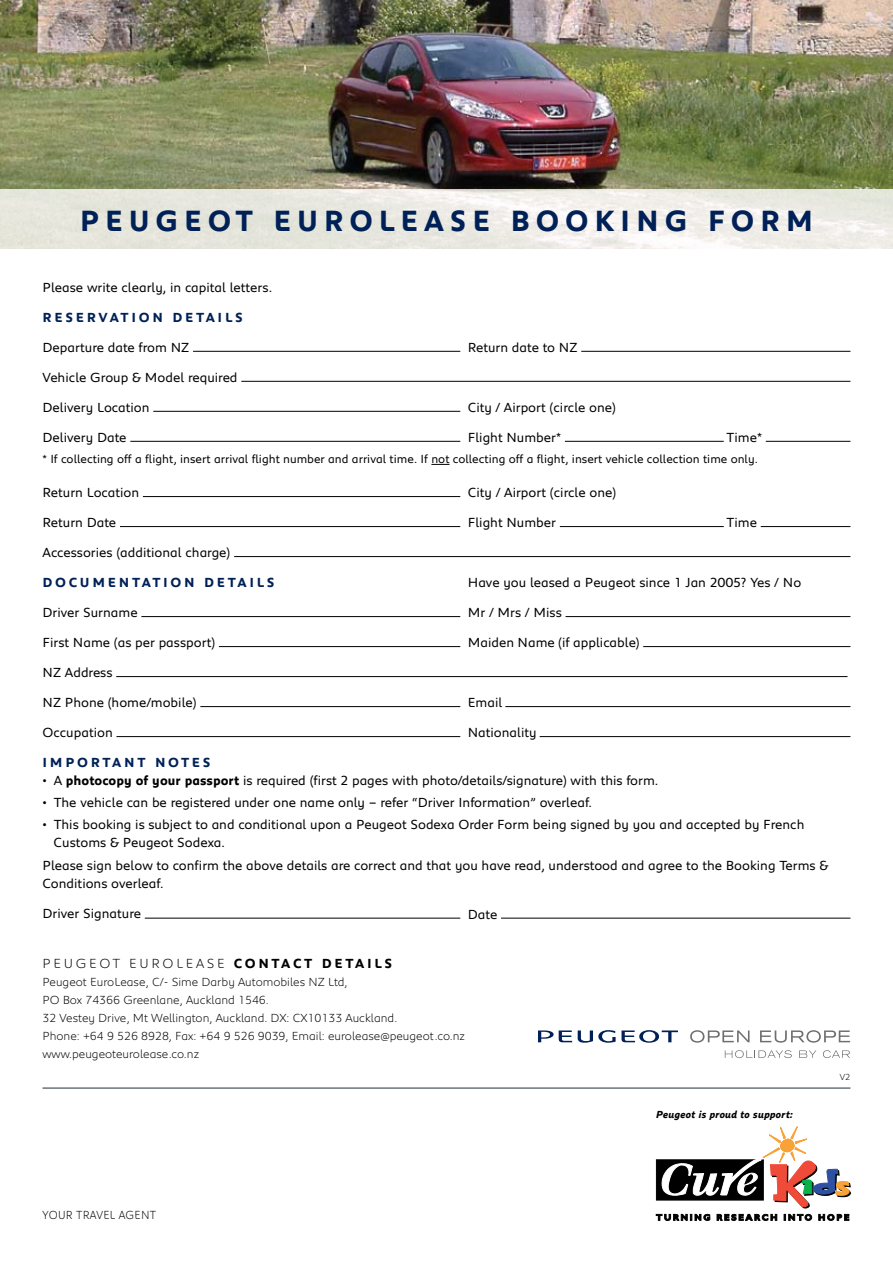
<style>
.page{position:relative;width:893px;height:1263px;background:#fff}
.page>*{position:absolute;margin:0;border:0;box-sizing:border-box;transform-origin:0 0}
.t1{font:700 30px "Peugeot";letter-spacing:.2em;color:#002157}
.t2{font:13.5px/18px "Peugeot";color:#000}
.t3{font:700 13.5px "Peugeot";letter-spacing:.2em;color:#002157}
.t4{font:300 13.5px "Peugeot";color:#000}
.t5{font:700 13.5px "Peugeot";letter-spacing:.2em;color:#000}
.t6{font:300 12px/18px "Peugeot";color:#000}
.t7{font:12px "Peugeot";color:#000}
.t8{font:300 12px "Peugeot";letter-spacing:.02em;color:#000;scale:.92 1}
.t9{font:italic 700 10.5px "Peugeot";color:#000}
.t10{font:300 9px "Peugeot";color:#000}
.s1{font-weight:700}
</style>
<div class="page">
<svg style="left:725px;top:1050px;width:67px;height:8px"></svg>
<svg style="left:799px;top:1050px;width:17px;height:8px"></svg>
<svg style="left:823px;top:1050px;width:27px;height:8px"></svg>
<svg style="left:538px;top:1030px;width:34px;height:12px"></svg>
<svg style="left:578px;top:1030px;width:100px;height:13px"></svg>
<svg style="left:690px;top:1030px;width:59px;height:13px"></svg>
<svg style="left:760px;top:1030px;width:90px;height:13px"></svg>
<img style="left:0;top:0;width:893px;height:189px">
<svg style="left:431px;top:464px;width:18px;height:1px"></svg>
<hr style="left:193px;top:351px;width:267px;height:1px;background:#000">
<hr style="left:581px;top:351px;width:269px;height:1px;background:#000">
<hr style="left:241px;top:381px;width:609px;height:1px;background:#000">
<hr style="left:153px;top:411px;width:307px;height:1px;background:#000">
<hr style="left:130px;top:441px;width:330px;height:1px;background:#000">
<hr style="left:565px;top:441px;width:159px;height:1px;background:#000">
<hr style="left:766px;top:441px;width:84px;height:1px;background:#000">
<hr style="left:143px;top:496px;width:317px;height:1px;background:#000">
<hr style="left:120px;top:526px;width:340px;height:1px;background:#000">
<hr style="left:560px;top:526px;width:164px;height:1px;background:#000">
<hr style="left:761px;top:526px;width:89px;height:1px;background:#000">
<hr style="left:234px;top:556px;width:616px;height:1px;background:#000">
<hr style="left:141px;top:616px;width:319px;height:1px;background:#000">
<hr style="left:566px;top:616px;width:284px;height:1px;background:#000">
<hr style="left:219px;top:646px;width:241px;height:1px;background:#000">
<hr style="left:643px;top:646px;width:207px;height:1px;background:#000">
<hr style="left:116px;top:676px;width:731px;height:1px;background:#000">
<hr style="left:200px;top:706px;width:260px;height:1px;background:#000">
<hr style="left:505px;top:706px;width:345px;height:1px;background:#000">
<hr style="left:116px;top:736px;width:344px;height:1px;background:#000">
<hr style="left:540px;top:736px;width:310px;height:1px;background:#000">
<hr style="left:145px;top:918px;width:315px;height:1px;background:#000">
<hr style="left:501px;top:918px;width:349px;height:1px;background:#000">
<svg style="left:0;top:189px;width:893px;height:60px;background:#ebeae3"></svg>
<hr style="left:43px;top:1087px;width:807px;height:2px;background:#68757c">
<svg style="left:655px;top:1126px;width:196px;height:95px"></svg>
<h1 class="t1" style="left:80px;top:200px;width:735px">PEUGEOT EUROLEASE BOOKING FORM</h1>
<p class="t2" style="left:43px;top:277px;width:231px">Please write clearly, in capital letters.</p>
<p class="t3" style="left:43px;top:308px;width:202px">RESERVATION DETAILS</p>
<p class="t2" style="left:43px;top:337px;width:148px">Departure date from NZ</p>
<p class="t2" style="left:468px;top:337px;width:111px">Return date to NZ</p>
<p class="t2" style="left:43px;top:367px;width:197px">Vehicle Group &amp; Model required</p>
<p class="t2" style="left:43px;top:397px;width:108px">Delivery Location</p>
<p class="t2" style="left:468px;top:397px;width:150px">City / Airport (circle one)</p>
<p class="t2" style="left:43px;top:427px;width:86px">Delivery Date</p>
<p class="t2" style="left:468px;top:427px;width:95px">Flight Number*</p>
<p class="t2" style="left:727px;top:427px;width:37px">Time*</p>
<p class="t7" style="left:43px;top:450px;width:717px">* If collecting off a flight, insert arrival flight number and arrival time. If not collecting off a flight, insert vehicle collection time only.</p>
<p class="t2" style="left:43px;top:483px;width:98px">Return Location</p>
<p class="t2" style="left:468px;top:483px;width:150px">City / Airport (circle one)</p>
<p class="t2" style="left:43px;top:513px;width:75px">Return Date</p>
<p class="t2" style="left:468px;top:513px;width:90px">Flight Number</p>
<p class="t2" style="left:727px;top:513px;width:32px">Time</p>
<p class="t2" style="left:43px;top:543px;width:189px">Accessories (additional charge)</p>
<p class="t3" style="left:43px;top:573px;width:234px">DOCUMENTATION DETAILS</p>
<p class="t2" style="left:468px;top:573px;width:335px">Have you leased a Peugeot since 1 Jan 2005? Yes / No</p>
<p class="t2" style="left:43px;top:603px;width:97px">Driver Surname</p>
<p class="t2" style="left:468px;top:603px;width:96px">Mr / Mrs / Miss</p>
<p class="t2" style="left:43px;top:633px;width:174px">First Name (as per passport)</p>
<p class="t2" style="left:468px;top:633px;width:174px">Maiden Name (if applicable)</p>
<p class="t2" style="left:43px;top:663px;width:72px">NZ Address</p>
<p class="t2" style="left:43px;top:693px;width:156px">NZ Phone (home/mobile)</p>
<p class="t2" style="left:468px;top:693px;width:36px">Email</p>
<p class="t2" style="left:43px;top:723px;width:72px">Occupation</p>
<p class="t2" style="left:468px;top:723px;width:70px">Nationality</p>
<p class="t3" style="left:43px;top:753px;width:170px">IMPORTANT NOTES</p>
<p class="t2" style="left:43px;top:771px;width:617px">• A <span class="s1">photocopy of your passport</span> is required (first 2 pages with photo/details/signature) with this form.</p>
<p class="t2" style="left:43px;top:793px;width:551px">• The vehicle can be registered under one name only – refer “Driver Information” overleaf.</p>
<p class="t2" style="left:54px;top:815px;width:752px;text-indent:-11px">• This booking is subject to and conditional upon a Peugeot Sodexa Order Form being signed by you and accepted by French<br>Customs &amp; Peugeot Sodexa.</p>
<p class="t2" style="left:42px;top:855px;width:788px">Please sign below to confirm the above details are correct and that you have read, understood and agree to the Booking Terms &amp;<br>Conditions overleaf.</p>
<p class="t2" style="left:42px;top:904px;width:100px">Driver Signature</p>
<p class="t2" style="left:468px;top:904px;width:31px">Date</p>
<p class="t4" style="left:43px;top:953px;width:58px">PEU GEOT</p>
<p class="t4" style="left:129px;top:953px;width:12px">EUROLE</p>
<p class="t4" style="left:196px;top:953px;width:20px">ASE</p>
<p class="t5" style="left:234px;top:954px;width:160px">CONTACT DETAILS</p>
<p class="t6" style="left:42px;top:972px;width:424px">Peugeot EuroLease, C/- Sime Darby Automobiles N Z Ltd,<br>PO Box 74366 Greenlane, Auckland 1546.<br>32 Vestey Drive, Mt Wellington, Auckland. DX: CX10133 Auckland.<br>Phone: +64 9 526 8928, Fax: +64 9 526 9039, Email: eurolease@peugeot.co.nz www.peugeoteurolease.co.nz</p>
<p class="t9" style="left:656px;top:1107px;width:138px">Peugeot is proud to support:</p>
<p class="t10" style="left:840px;top:1071px;width:12px">V2</p>
<p class="t8" style="left:43px;top:1206px;width:109px">Your Travel AGENT</p>
</div>
